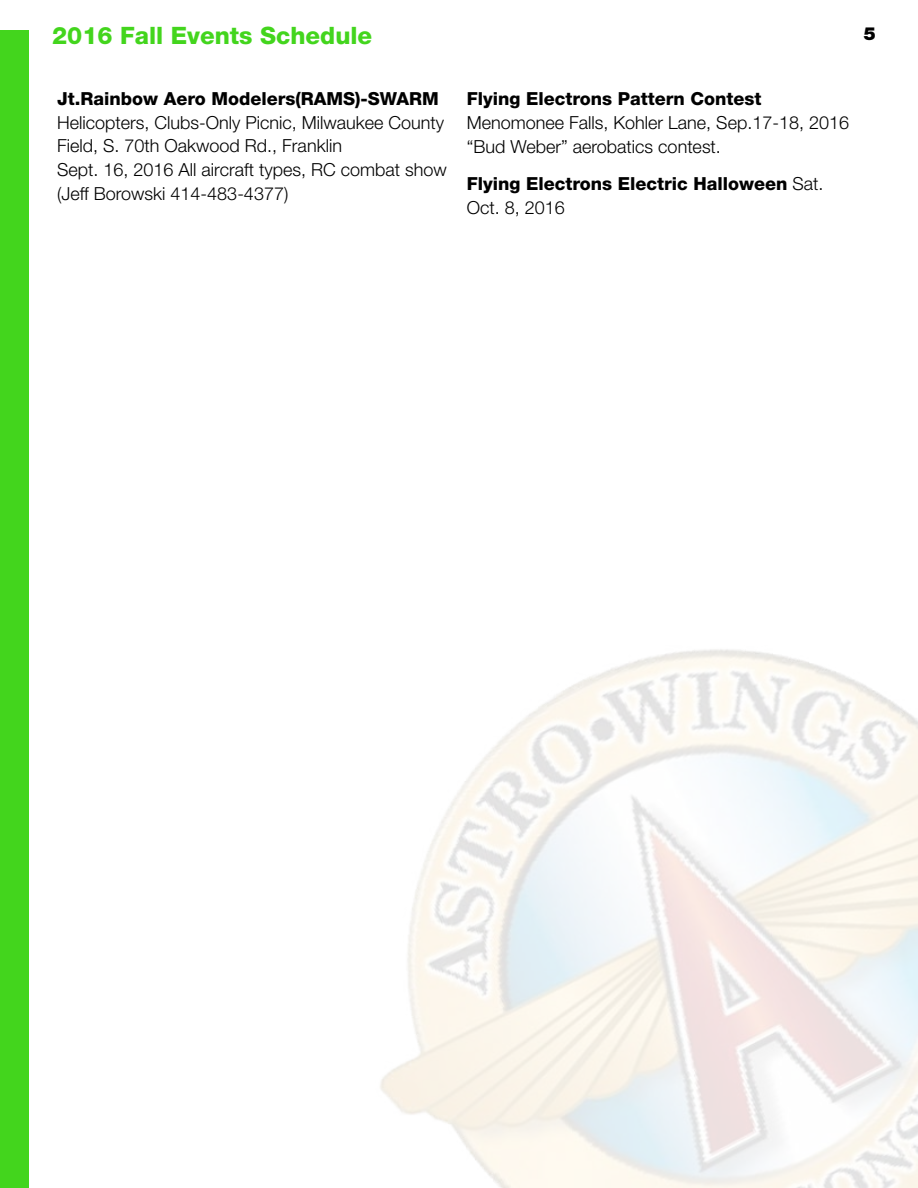
<style>
.page{position:relative;width:918px;height:1188px;background:#fff}
.page>*{position:absolute;margin:0;border:0;box-sizing:border-box;transform-origin:0 0}
.t1{font:800 24px "Helvetica Neue";color:#43d51d}
.t2{font:300 18px/24px "Helvetica Neue";color:#000}
.t3{font:800 18px/24px "Helvetica Neue";color:#000}
.t4{font:900 18px "Helvetica Neue";color:#000}
.s1{font-weight:300}
</style>
<div class="page">
<div style="left:0;top:30px;width:28px;height:1158px;background:#43d51d"></div>
<h1 class="t1" style="left:52px;top:21px;width:322px">2016 Fall Events Schedule</h1>
<p class="t4" style="left:864px;top:23px;width:14px">5</p>
<p class="t3" style="left:57px;top:86px;width:383px">Jt.Rainbow Aero Modelers(RAMS)-SWARM</p>
<p class="t2" style="left:57px;top:110px;width:391px">Helicopters, Clubs-Only Picnic, Milwaukee County Field, S. 70th Oakwood Rd., Franklin<br>Sept. 16, 2016 All aircraft types, RC combat show (Jeff Borowski 414-483-4377)</p>
<p class="t3" style="left:467px;top:86px;width:296px">Flying Electrons Pattern Contest</p>
<p class="t2" style="left:467px;top:110px;width:384px">Menomonee Falls, Kohler Lane, Sep.17-18, 2016 “Bud Weber” aerobatics contest.</p>
<p class="t3" style="left:467px;top:172px;width:358px">Flying Electrons Electric Halloween <span class="s1">Sat.<br>Oct. 8, 2016</span></p>
</div>
